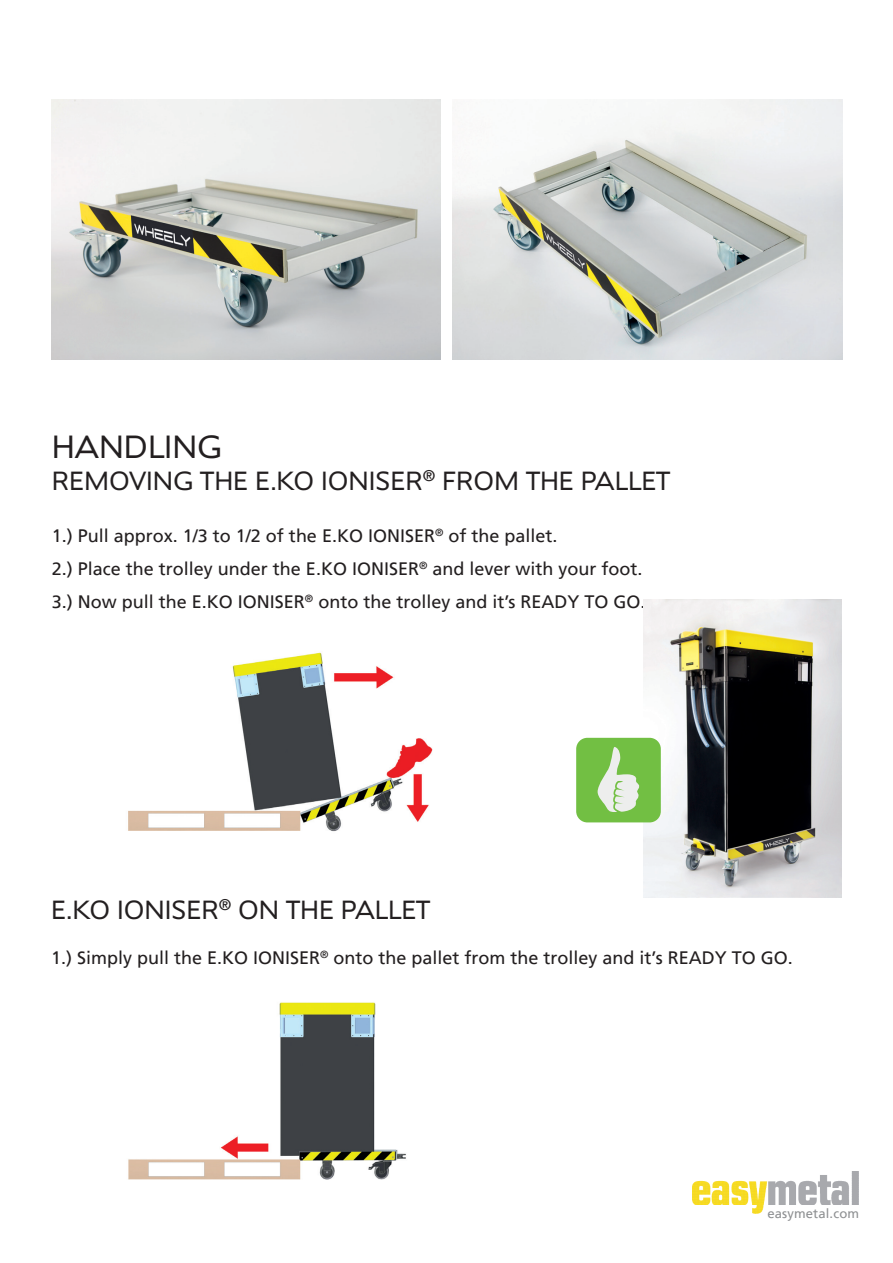
<style>
.page{position:relative;width:893px;height:1263px;background:#fff}
.page>*{position:absolute;margin:0;border:0;box-sizing:border-box;transform-origin:0 0}
.t1{font:300 33px "Angro LT Std";color:#231f20}
.t2{font:300 27px "Angro LT Std";color:#231f20}
.t3{font:18px/33px "Frutiger LT";color:#231f20}
.t4{font:13.05px "Frutiger LT";letter-spacing:.01em;color:#8e9092}
</style>
<div class="page">
<img style="left:51px;top:100px;width:390px;height:260px">
<img style="left:128px;top:652px;width:305px;height:180px">
<img style="left:128px;top:1002px;width:278px;height:178px">
<img style="left:692px;top:1171px;width:166px;height:42px">
<img style="left:452px;top:100px;width:390px;height:260px">
<img style="left:644px;top:600px;width:198px;height:297px">
<div style="left:576px;top:738px;width:85px;height:84px;background:#72bf43;border-radius:11px"></div>
<svg style="left:597px;top:747px;width:42px;height:65px"></svg>
<h1 class="t1" style="left:52px;top:428px;width:172px">HANDLING</h1>
<h2 class="t2" style="left:52px;top:466px;width:620px">REMOVING THE E.KO IONISER<sup>®</sup> FROM THE PALLET</h2>
<p class="t3" style="left:52px;top:519px;width:595px">1.) Pull approx. 1/3 to 1/2 of the E.KO IONISER<sup>®</sup> of the pallet.<br>2.) Place the trolley under the E.KO IONISER<sup>®</sup> and lever with your foot.<br>3.) Now pull the E.KO IONISER<sup>®</sup> onto the trolley and it’s READY TO GO.</p>
<h2 class="t2" style="left:51px;top:895px;width:381px">E.KO IONISER<sup>®</sup> ON THE PALLET</h2>
<p class="t3" style="left:51px;top:941px;width:743px">1.) Simply pull the E.KO IONISER<sup>®</sup> onto the pallet from the trolley and it’s READY TO GO.</p>
<p class="t4" style="left:767px;top:1206px;width:93px">easymetal.com</p>
</div>
